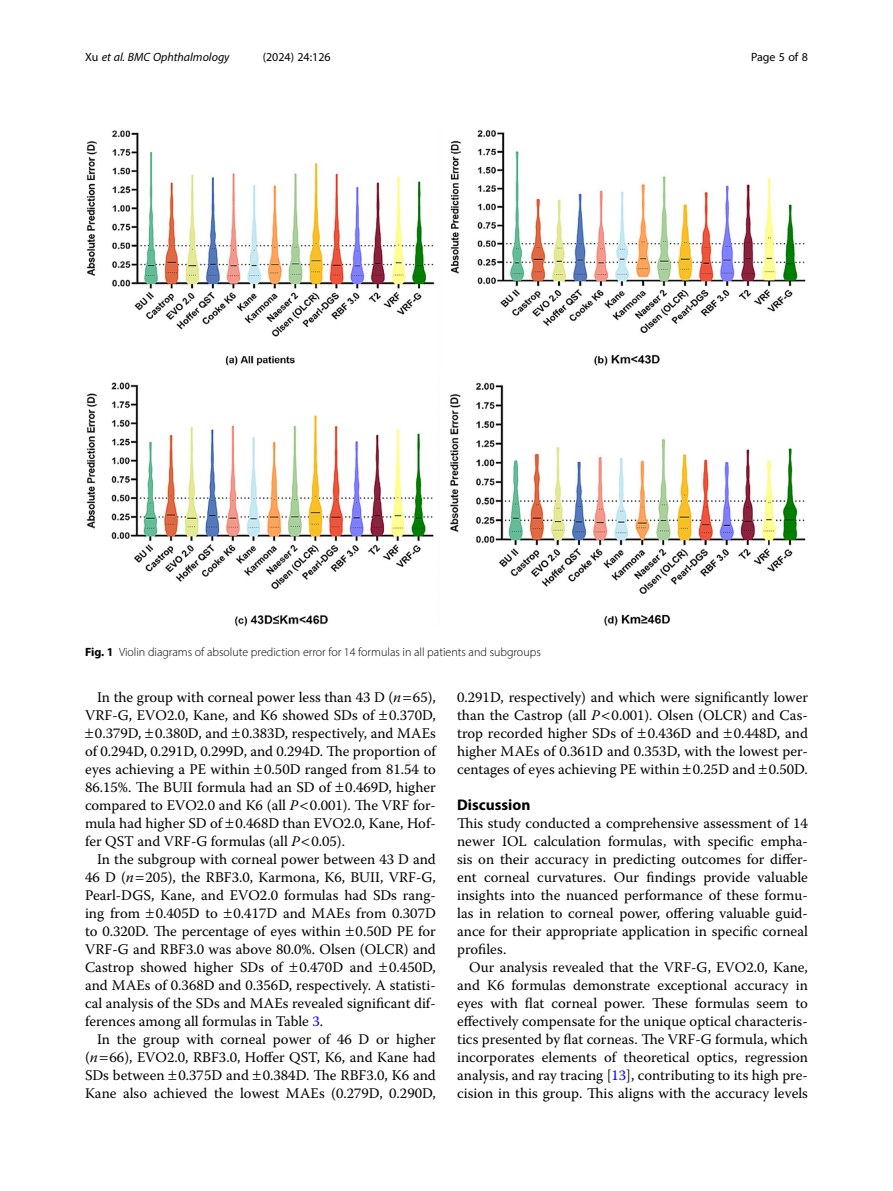
<style>
.page{position:relative;width:893px;height:1191px;background:#fff}
.page>*{position:absolute;margin:0;border:0;box-sizing:border-box;transform-origin:0 0}
.Head_1{font:700 15.45px "Myriad Pro";color:#000}
.Body_Text_Indent{font:14.7px/18px "Warnock Pro";color:#000;text-align:justify}
.Body_Text{font:14.7px/18px "Warnock Pro";color:#000;text-align:justify}
.Figure_Caption{font:300 12px "Myriad Pro";color:#000}
.t1{font:italic 12px "Myriad Pro";color:#000}
.t2{font:12px "Myriad Pro";color:#000}
.s1{font-style:normal}
.s2{font-weight:700}
.s3{font-style:italic}
.s4{color:#00f}
</style>
<div class="page">
<img style="left:86px;top:130px;width:720px;height:497px">
<p class="t1" style="left:85px;top:50px;width:146px"><span class="s1">Xu</span> et al. BMC Ophthalmology</p>
<p class="t2" style="left:263px;top:50px;width:70px">(2024) 24:126</p>
<p class="t2" style="left:751px;top:50px;width:58px">Page 5 of 8</p>
<p class="Figure_Caption" style="left:85px;top:644px;width:457px"><span class="s2">Fig. 1</span> Violin diagrams of absolute prediction error for 14 formulas in all patients and subgroups</p>
<p class="Body_Text_Indent" style="left:97px;top:688px;width:340px">In the group with corneal power less than 43 D (<span class="s3">n</span> 65),</p>
<p class="Body_Text_Indent" style="left:85px;top:706px;width:352px">VRF-G, EVO2.0, Kane, and K6 showed SDs of 0.370D,</p>
<p class="Body_Text_Indent" style="left:95px;top:724px;width:342px">0.379D, 0.380D, and 0.383D, respectively, and MAEs</p>
<p class="Body_Text_Indent" style="left:85px;top:742px;width:352px">of 0.294D, 0.291D, 0.299D, and 0.294D. The proportion of</p>
<p class="Body_Text_Indent" style="left:85px;top:760px;width:352px">eyes achieving a PE within 0.50D ranged from 81.54 to</p>
<p class="Body_Text_Indent" style="left:85px;top:778px;width:352px">86.15%. The BUII formula had an SD of 0.469D, higher</p>
<p class="Body_Text_Indent" style="left:85px;top:796px;width:352px">compared to EVO2.0 and K6 (all <span class="s3">P</span> 0.001). The VRF for-</p>
<p class="Body_Text_Indent" style="left:85px;top:814px;width:352px">mula had higher SD of 0.468D than EVO2.0, Kane, Hof-</p>
<p class="Body_Text_Indent" style="left:85px;top:832px;width:262px">fer QST and VRF-G formulas (all <span class="s3">P</span> 0.05).</p>
<p class="Body_Text_Indent" style="left:85px;top:850px;width:352px;text-indent:12px">In the subgroup with corneal power between 43 D and 46 D (<span class="s3">n</span> 205), the RBF3.0, Karmona, K6, BUII, VRF-G, Pearl-DGS, Kane, and EVO2.0 formulas had SDs rang&shy;ing from 0.405D to 0.417D and MAEs from 0.307D to 0.320D. The percentage of eyes within 0.50D PE for VRF-G and RBF3.0 was above 80.0%. Olsen (OLCR) and Castrop showed higher SDs of 0.470D and 0.450D, and MAEs of 0.368D and 0.356D, respectively. A statisti&shy;cal analysis of the SDs and MAEs revealed significant dif&shy;ferences among all formulas in Table <span class="s4">3</span>.</p>
<p class="Body_Text_Indent" style="left:85px;top:1030px;width:352px;text-indent:12px">In the group with corneal power of 46 D or higher (<span class="s3">n</span> 66), EVO2.0, RBF3.0, Hoffer QST, K6, and Kane had SDs between 0.375D and 0.384D. The RBF3.0, K6 and Kane also achieved the lowest MAEs (0.279D, 0.290D,</p>
<p class="Body_Text_Indent" style="left:457px;top:688px;width:352px">0.291D, respectively) and which were significantly lower than the Castrop (all <span class="s3">P</span> 0.001). Olsen (OLCR) and Cas&shy;trop recorded higher SDs of 0.436D and 0.448D, and higher MAEs of 0.361D and 0.353D, with the lowest per&shy;centages of eyes achieving PE within 0.25D and 0.50D.</p>
<p class="Head_1" style="left:457px;top:795px;width:75px">Discussion</p>
<p class="Body_Text" style="left:457px;top:814px;width:352px">This study conducted a comprehensive assessment of 14 newer IOL calculation formulas, with specific empha&shy;sis on their accuracy in predicting outcomes for differ&shy;ent corneal curvatures. Our findings provide valuable insights into the nuanced performance of these formu&shy;las in relation to corneal power, offering valuable guid&shy;ance for their appropriate application in specific corneal profiles.</p>
<p class="Body_Text_Indent" style="left:457px;top:958px;width:352px;text-indent:12px">Our analysis revealed that the VRF-G, EVO2.0, Kane, and K6 formulas demonstrate exceptional accuracy in eyes with flat corneal power. These formulas seem to effectively compensate for the unique optical characteris&shy;tics presented by flat corneas. The VRF-G formula, which incorporates elements of theoretical optics, regression analysis, and ray tracing [<span class="s4">13</span>], contributing to its high pre&shy;cision in this group. This aligns with the accuracy levels</p>
</div>
